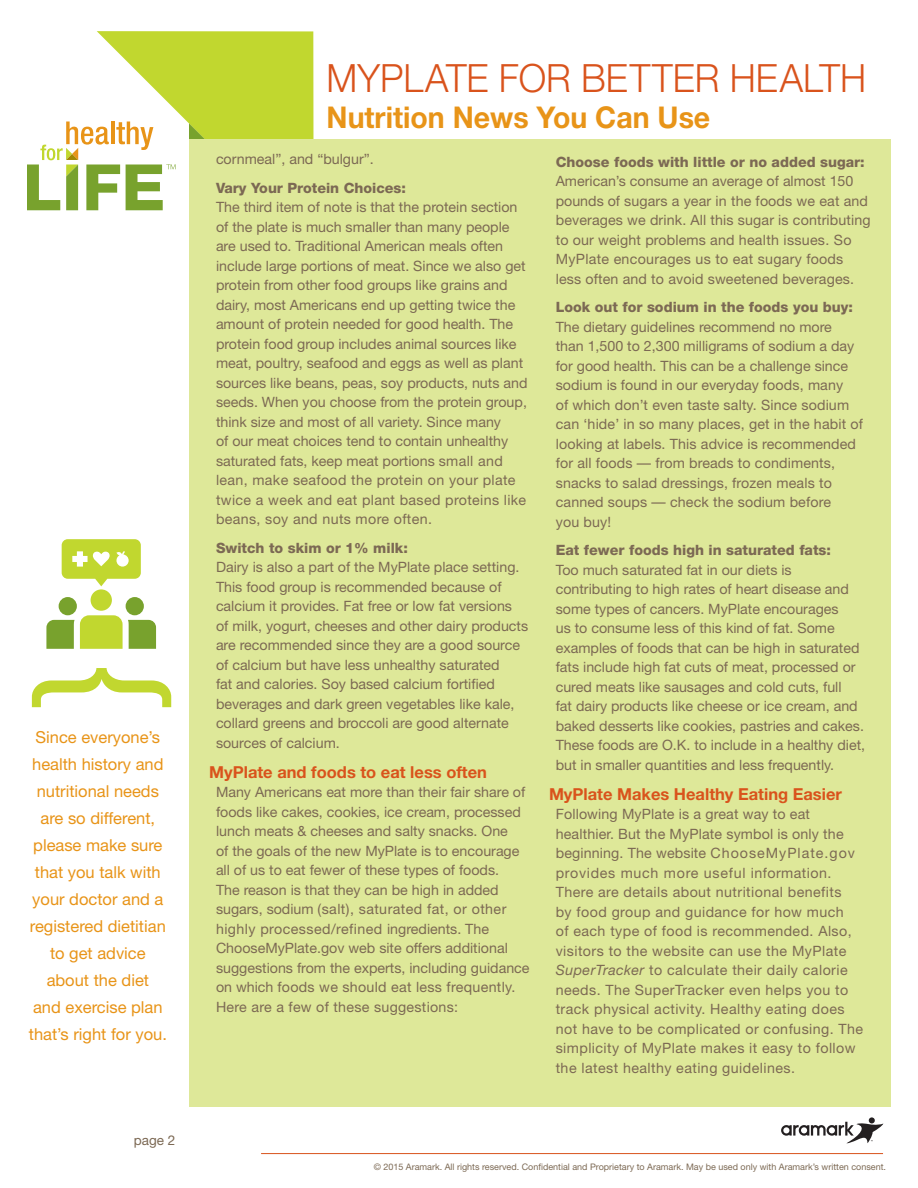
<style>
.page{position:relative;width:918px;height:1188px;background:#fff}
.page>*{position:absolute;margin:0;border:0;box-sizing:border-box;transform-origin:0 0}
.side_quote{font:150px "Helvetica Neue";color:#c1d72f}
.t1{font:300 39px "Helvetica Neue";color:#d9531c;scale:.95 1}
.Sub_Title{font:700 30px "Helvetica Neue";color:#e89418;scale:.95 1}
.side_quote-2{font:16.5px/27px "Helvetica Neue";color:#e89418;text-align:center}
.subhead{font:700 16.5px "Helvetica Neue";color:#d9531c}
.body_copy{font:14.25px/19.5px "Helvetica Neue";color:#7c6954}
.body_copy-2{font:14.25px/19.5px "Helvetica Neue";letter-spacing:.03em;color:#7c6954}
.body_copy-3{font:800 14.25px "Helvetica Neue";color:#7c6954}
.Page_number{font:13.5px "Helvetica Neue";color:#7c6954}
.footnote{font:9px "Helvetica Neue";color:#7c6954}
.s1{font-style:italic}
</style>
<div class="page">
<svg style="left:97px;top:31px;width:217px;height:180px;fill:#c1d72f"></svg>
<svg style="left:189px;top:123px;width:127px;height:17px"></svg>
<div style="left:189px;top:140px;width:702px;height:967px;background:#dee899"></div>
<div style="left:59px;top:597px;width:18px;height:18px;background:#78a22d;border-radius:50%"></div>
<div style="left:91px;top:589px;width:21px;height:22px;background:#c1d72f;border-radius:50%"></div>
<div style="left:126px;top:597px;width:18px;height:18px;background:#78a22d;border-radius:50%"></div>
<svg style="left:46px;top:615px;width:110px;height:34px"></svg>
<svg style="left:62px;top:539px;width:79px;height:47px"></svg>
<svg style="left:27px;top:122px;width:149px;height:88px"></svg>
<hr style="left:261px;top:1153px;width:622px;height:1px;background:#d9531c">
<svg style="left:781px;top:1117px;width:102px;height:26px"></svg>
<p class="side_quote" style="left:204px;top:661px;width:51px;rotate:90deg">{</p>
<p class="side_quote-2" style="left:36px;top:723px;width:126px">Since everyone’s</p>
<p class="side_quote-2" style="left:29px;top:750px;width:140px">health history and nutritional needs are so different, please make sure that you talk with your doctor and a registered dietitian to get advice about the diet<br>and exercise plan that’s right for you.</p>
<p class="Page_number" style="left:134px;top:1132px;width:43px">page 2</p>
<p class="t1" style="left:327px;top:55px;width:570px">MYPLATE FOR BETTER HEALTH</p>
<p class="Sub_Title" style="left:327px;top:99px;width:405px">Nutrition News You Can Use</p>
<p class="body_copy" style="left:216px;top:149px;width:159px">cornmeal”, and “bulgur”.</p>
<p class="body_copy-3" style="left:216px;top:179px;width:192px">Vary Your Protein Choices:</p>
<p class="body_copy" style="left:216px;top:197px;width:313px">The third item of note is that the protein section of the plate is much smaller than many people are used to. Traditional American meals often include large portions of meat. Since we also get protein from other food groups like grains and dairy, most Americans end up getting twice the amount of protein needed for good health. The protein food group includes animal sources like meat, poultry, seafood and eggs as well as plant sources like beans, peas, soy products, nuts and seeds. When you choose from the protein group, think size and most of all variety. Since many<br>of our meat choices tend to contain unhealthy saturated fats, keep meat portions small and lean, make seafood the protein on your plate twice a week and eat plant based proteins like beans, soy and nuts more often.</p>
<p class="body_copy-3" style="left:216px;top:539px;width:193px">Switch to skim or 1% milk:</p>
<p class="body_copy" style="left:216px;top:557px;width:314px">Dairy is also a part of the MyPlate place setting.<br>This food group is recommended because of calcium it provides. Fat free or low fat versions<br>of milk, yogurt, cheeses and other dairy products are recommended since they are a good source of calcium but have less unhealthy saturated<br>fat and calories. Soy based calcium fortified beverages and dark green vegetables like kale, collard greens and broccoli are good alternate sources of calcium.</p>
<p class="subhead" style="left:209px;top:762px;width:279px">MyPlate and foods to eat less often</p>
<p class="body_copy" style="left:216px;top:782px;width:315px">Many Americans eat more than their fair share of foods like cakes, cookies, ice cream, processed lunch meats &amp; cheeses and salty snacks. One<br>of the goals of the new MyPlate is to encourage all of us to eat fewer of these types of foods.<br>The reason is that they can be high in added sugars, sodium (salt), saturated fat, or other highly processed/refined ingredients. The ChooseMyPlate.gov web site offers additional suggestions from the experts, including guidance on which foods we should eat less frequently.<br>Here are a few of these suggestions:</p>
<p class="body_copy-3" style="left:556px;top:153px;width:311px">Choose foods with little or no added sugar:</p>
<p class="body_copy" style="left:556px;top:171px;width:316px">American’s consume an average of almost 150 pounds of sugars a year in the foods we eat and beverages we drink. All this sugar is contributing to our weight problems and health issues. So MyPlate encourages us to eat sugary foods less often and to avoid sweetened beverages.</p>
<p class="body_copy-3" style="left:556px;top:299px;width:299px">Look out for sodium in the foods you buy:</p>
<p class="body_copy" style="left:556px;top:317px;width:309px">The dietary guidelines recommend no more than 1,500 to 2,300 milligrams of sodium a day for good health. This can be a challenge since sodium is found in our everyday foods, many<br>of which don’t even taste salty. Since sodium can ‘hide’ in so many places, get in the habit of looking at labels. This advice is recommended for all foods — from breads to condiments, snacks to salad dressings, frozen meals to canned soups — check the sodium before</p>
<p class="body_copy" style="left:556px;top:512px;width:57px">you buy!</p>
<p class="body_copy-3" style="left:556px;top:542px;width:277px">Eat fewer foods high in saturated fats:</p>
<p class="body_copy" style="left:556px;top:560px;width:311px">Too much saturated fat in our diets is contributing to high rates of heart disease and some types of cancers. MyPlate encourages<br>us to consume less of this kind of fat. Some examples of foods that can be high in saturated fats include high fat cuts of meat, processed or cured meats like sausages and cold cuts, full<br>fat dairy products like cheese or ice cream, and baked desserts like cookies, pastries and cakes.<br>These foods are O.K. to include in a healthy diet, but in smaller quantities and less frequently.</p>
<p class="subhead" style="left:549px;top:784px;width:294px">MyPlate Makes Healthy Eating Easier</p>
<p class="body_copy-2" style="left:556px;top:804px;width:309px">Following MyPlate is a great way to eat healthier. But the MyPlate symbol is only the beginning. The website ChooseMyPlate.gov provides much more useful information.<br>There are details about nutritional benefits<br>by food group and guidance for how much<br>of each type of food is recommended. Also, visitors to the website can use the MyPlate <span class="s1">SuperTracker</span> to calculate their daily calorie needs. The SuperTracker even helps you to track physical activity. Healthy eating does not have to be complicated or confusing. The simplicity of MyPlate makes it easy to follow the latest healthy eating guidelines.</p>
<p class="footnote" style="left:374px;top:1161px;width:514px">© 2015 Aramark. All rights reserved. Confidential and Proprietary to Aramark. May be used only with Aramark’s written consent.</p>
</div>
